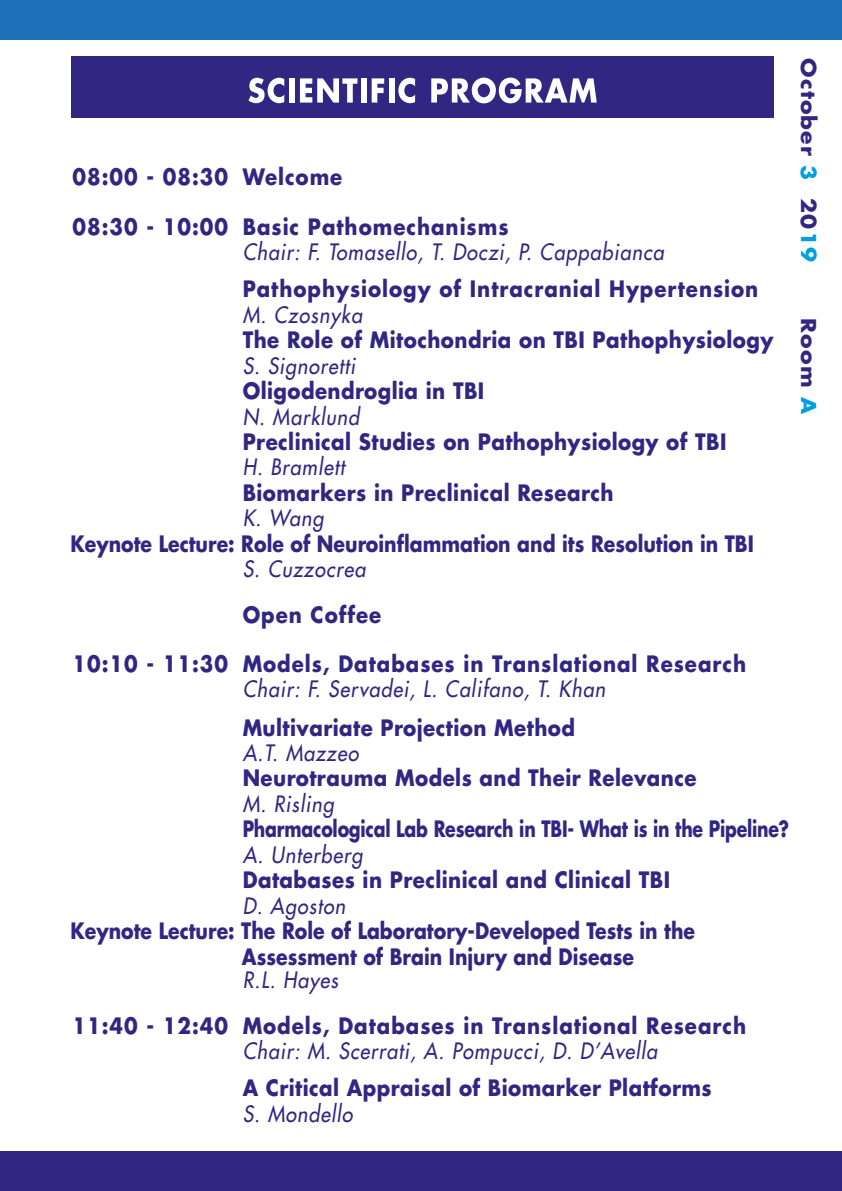
<style>
.page{position:relative;width:842px;height:1191px;background:#fff}
.page>*{position:absolute;margin:0;border:0;box-sizing:border-box;transform-origin:0 0}
.t1{font:700 22px "Futura LT";letter-spacing:.02em;color:#312783;scale:.9 1}
.t2{font:italic 22px "Futura LT";letter-spacing:.05em;color:#312783;scale:.9 1}
.t3{font:700 22px "Futura LT";letter-spacing:.05em;color:#312783;scale:.9 1}
.t4{font:700 22px/26.4px "Futura LT";color:#312783;scale:.86 1}
.t5{font:700 22px "Futura LT";letter-spacing:-.01em;color:#312783;scale:.79 1}
.t6{font:700 20px "Futura LT";letter-spacing:.05em;color:#312783;scale:1.1 1}
.s1{color:#009fe3}
</style>
<div class="page">
<div style="left:71px;top:57px;width:703px;height:61px;background:#312783"></div>
<div style="left:0;top:0;width:842px;height:40px;background:#1d71b8"></div>
<div style="left:0;top:1151px;width:842px;height:40px;background:#312783"></div>
<svg style="left:248px;top:78px;width:36px;height:25px"></svg>
<div style="left:289px;top:78px;width:6px;height:25px;background:#fff"></div>
<svg style="left:300px;top:78px;width:57px;height:25px"></svg>
<div style="left:361px;top:78px;width:6px;height:25px;background:#fff"></div>
<svg style="left:372px;top:78px;width:12px;height:25px"></svg>
<div style="left:389px;top:78px;width:5px;height:25px;background:#fff"></div>
<svg style="left:398px;top:78px;width:17px;height:25px"></svg>
<svg style="left:431px;top:78px;width:166px;height:25px"></svg>
<p class="t3" style="left:73px;top:162px;width:301px">08:00 - 08:30 Welcome</p>
<p class="t3" style="left:73px;top:212px;width:486px">08:30 - 10:00 Basic Pathomechanisms</p>
<p class="t2" style="left:243px;top:238px;width:469px">Chair: F. Tomasello, T. Doczi, P. Cappabianca</p>
<p class="t3" style="left:243px;top:275px;width:574px">Pathophysiology of Intracranial Hypertension</p>
<p class="t2" style="left:243px;top:301px;width:134px">M. Czosnyka</p>
<p class="t1" style="left:243px;top:325px;width:591px">The Role of Mitochondria on TBI Pathophysiology</p>
<p class="t2" style="left:243px;top:352px;width:127px">S. Signoretti</p>
<p class="t1" style="left:243px;top:376px;width:270px">Oligodendroglia in TBI</p>
<p class="t2" style="left:243px;top:403px;width:131px">N. Marklund</p>
<p class="t1" style="left:243px;top:427px;width:539px">Preclinical Studies on Pathophysiology of TBI</p>
<p class="t2" style="left:243px;top:453px;width:115px">H. Bramlett</p>
<p class="t1" style="left:243px;top:478px;width:414px">Biomarkers in Preclinical Research</p>
<p class="t2" style="left:243px;top:504px;width:91px">K. Wang</p>
<p class="t4" style="left:70px;top:530px;width:796px">Keynote Lecture: Role of Neuroinflammation and its Resolution in TBI</p>
<p class="t2" style="left:243px;top:555px;width:138px">S. Cuzzocrea</p>
<p class="t3" style="left:243px;top:600px;width:156px">Open Coffee</p>
<p class="t3" style="left:73px;top:649px;width:750px">10:10 - 11:30 Models, Databases in Translational Research</p>
<p class="t2" style="left:243px;top:675px;width:404px">Chair: F. Servadei, L. Califano, T. Khan</p>
<p class="t1" style="left:243px;top:712px;width:371px">Multivariate Projection Method</p>
<p class="t2" style="left:243px;top:739px;width:130px">A.T. Mazzeo</p>
<p class="t1" style="left:243px;top:763px;width:506px">Neurotrauma Models and Their Relevance</p>
<p class="t2" style="left:243px;top:790px;width:103px">M. Risling</p>
<p class="t5" style="left:243px;top:814px;width:693px">Pharmacological Lab Research in TBI- What is in the Pipeline?</p>
<p class="t2" style="left:243px;top:841px;width:135px">A. Unterberg</p>
<p class="t1" style="left:243px;top:865px;width:476px">Databases in Preclinical and Clinical TBI</p>
<p class="t2" style="left:243px;top:891px;width:115px">D. Agoston</p>
<p class="t4" style="left:242px;top:917px;width:528px;text-indent:-172px">Keynote Lecture: The Role of Laboratory-Developed Tests in the<br>Assessment of Brain Injury and Disease</p>
<p class="t2" style="left:243px;top:966px;width:108px">R.L. Hayes</p>
<p class="t3" style="left:73px;top:1011px;width:750px">11:40 - 12:40 Models, Databases in Translational Research</p>
<p class="t2" style="left:243px;top:1037px;width:462px">Chair: M. Scerrati, A. Pompucci, D. D’Avella</p>
<p class="t1" style="left:243px;top:1073px;width:523px">A Critical Appraisal of Biomarker Platforms</p>
<p class="t2" style="left:243px;top:1099px;width:124px">S. Mondello</p>
<p class="t6" style="left:822px;top:58px;width:186px;rotate:90deg">October <span class="s1">3</span> 20<span class="s1">19</span></p>
<p class="t6" style="left:822px;top:318px;width:88px;rotate:90deg">Room <span class="s1">A</span></p>
</div>
